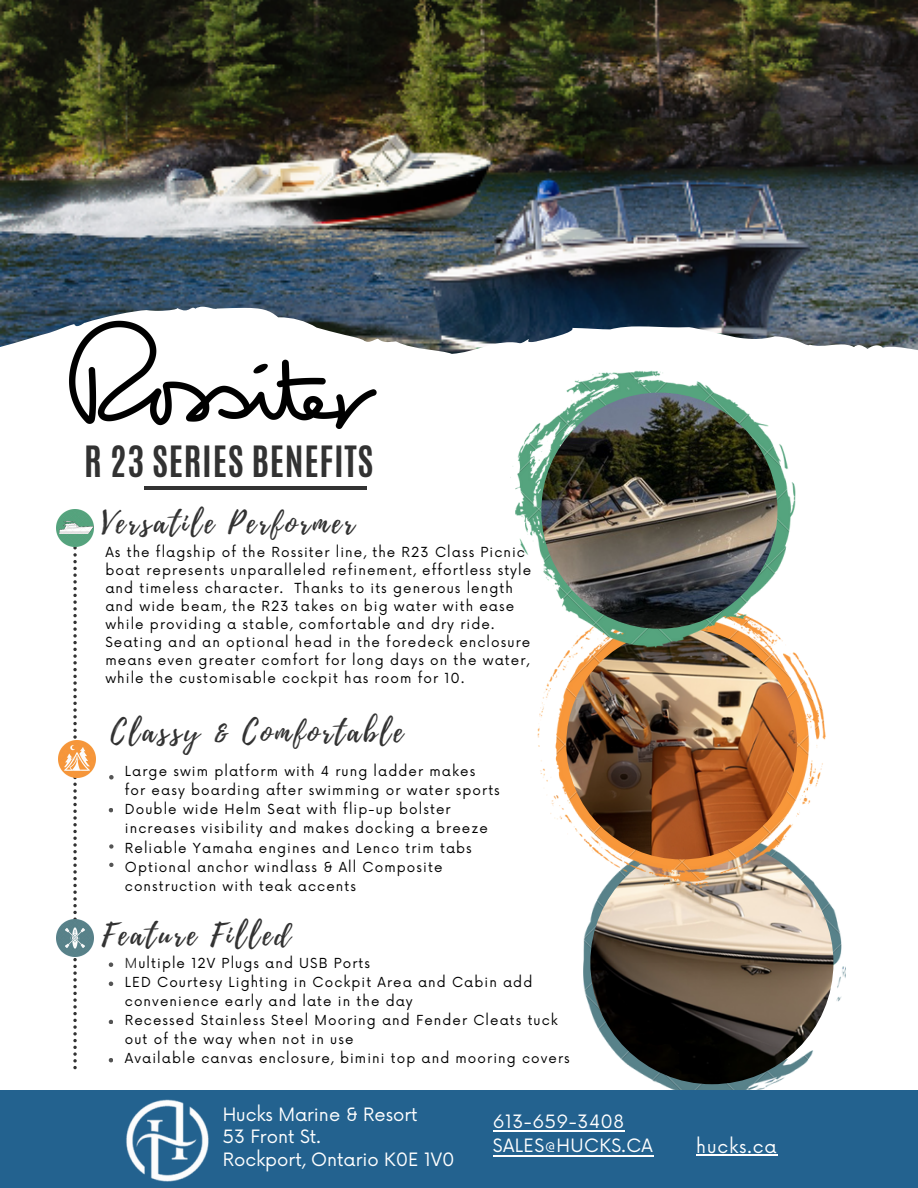
<style>
.page{position:relative;width:918px;height:1188px;background:#fff}
.page>*{position:absolute;margin:0;border:0;box-sizing:border-box;transform-origin:0 0}
.t1{font:700 36px "Antonio";letter-spacing:.02em;color:#323232}
.t2{font:30px "Playlist Script";letter-spacing:.1em;color:#323232}
.t3{font:18px "Now";color:#fff}
.t4{font:18px/23.7px "Now";letter-spacing:.025em;color:#fff}
.t5{font:13.5px/18px "Now";letter-spacing:.08em;color:#000}
.s1{color:#323232}
</style>
<div class="page">
<img style="left:583px;top:891px;width:262px;height:199px">
<img style="left:590px;top:841px;width:243px;height:243px;border-radius:50%">
<img style="left:537px;top:648px;width:289px;height:243px">
<img style="left:566px;top:629px;width:231px;height:230px;border-radius:50%">
<svg style="left:73px;top:546px;width:4px;height:523px"></svg>
<img style="left:57px;top:920px;width:37px;height:37px">
<img style="left:58px;top:741px;width:38px;height:37px">
<img style="left:0;top:0;width:918px;height:354px">
<img style="left:512px;top:370px;width:283px;height:278px">
<img style="left:541px;top:393px;width:236px;height:236px;border-radius:50%">
<svg style="left:109px;top:962px;width:4px;height:5px"></svg>
<svg style="left:109px;top:982px;width:4px;height:4px"></svg>
<svg style="left:109px;top:1020px;width:4px;height:4px"></svg>
<svg style="left:109px;top:1058px;width:4px;height:4px"></svg>
<svg style="left:109px;top:775px;width:5px;height:5px"></svg>
<svg style="left:109px;top:808px;width:4px;height:4px"></svg>
<svg style="left:109px;top:844px;width:5px;height:5px"></svg>
<svg style="left:109px;top:863px;width:5px;height:4px"></svg>
<div style="left:0;top:1090px;width:918px;height:98px;background:#23628f"></div>
<hr style="left:144px;top:486px;width:222px;height:4px;background:#323232">
<img style="left:126px;top:1099px;width:83px;height:83px">
<hr style="left:493px;top:1155px;width:160px;height:1px;background:#fff">
<hr style="left:493px;top:1130px;width:132px;height:2px;background:#fff">
<hr style="left:696px;top:1154px;width:81px;height:1px;background:#fff">
<img style="left:57px;top:509px;width:37px;height:37px">
<img style="left:60px;top:521px;width:33px;height:12px">
<img style="left:58px;top:319px;width:319px;height:109px">
<p class="t1" style="left:84px;top:435px;width:291px">R 23 SERIES BENEFITS</p>
<p class="t2" style="left:102px;top:501px;width:254px">Versatile Performer</p>
<p class="t5" style="left:105px;top:544px;width:427px">As the flagship of the Rossiter line, the R23 Class Picnic boat represents unparalleled refinement, effortless style and timeless character. Thanks to its generous length and wide beam, the R23 takes on big water with ease while providing a stable, comfortable and dry ride.<br>Seating and an optional head in the foredeck enclosure means even greater comfort for long days on the water, while the customisable cockpit has room for 10.</p>
<p class="t2" style="left:111px;top:710px;width:293px">Classy &amp; Comfortable</p>
<p class="t5" style="left:125px;top:762px;width:377px;line-height:19px">Large swim platform with 4 rung ladder makes<br>for easy boarding after swimming or water sports</p>
<p class="t5" style="left:125px;top:801px;width:365px;line-height:19px">Double wide Helm Seat with flip-up bolster increases visibility and makes docking a breeze</p>
<p class="t5" style="left:125px;top:839px;width:348px">Reliable Yamaha engines and Lenco trim tabs</p>
<p class="t5" style="left:125px;top:858px;width:319px;line-height:19px">Optional anchor windlass &amp; All Composite construction with teak accents</p>
<p class="t2" style="left:102px;top:913px;width:190px">Feature Filled</p>
<p class="t5" style="left:125px;top:955px;width:247px"><span class="s1">M</span>ultiple 12V Plugs and USB Ports</p>
<p class="t5" style="left:125px;top:973px;width:409px;line-height:19px">LED Courtesy Lighting in Cockpit Area and Cabin add convenience early and late in the day</p>
<p class="t5" style="left:125px;top:1011px;width:434px;line-height:19px">Recessed Stainless Steel Mooring and Fender Cleats tuck out of the way when not in use</p>
<p class="t5" style="left:125px;top:1050px;width:446px">Available canvas enclosure, bimini top and mooring covers</p>
<p class="t3" style="left:223px;top:1104px;width:197px">Hucks Marine &amp; Resort</p>
<p class="t3" style="left:223px;top:1126px;width:99px">53 Front St.</p>
<p class="t3" style="left:223px;top:1149px;width:234px">Rockport, Ontario K0E 1V0</p>
<p class="t4" style="left:493px;top:1111px;width:162px">613-659-3408<br>SALES@HUCKS.CA</p>
<p class="t3" style="left:696px;top:1136px;width:82px">hucks.ca</p>
</div>
